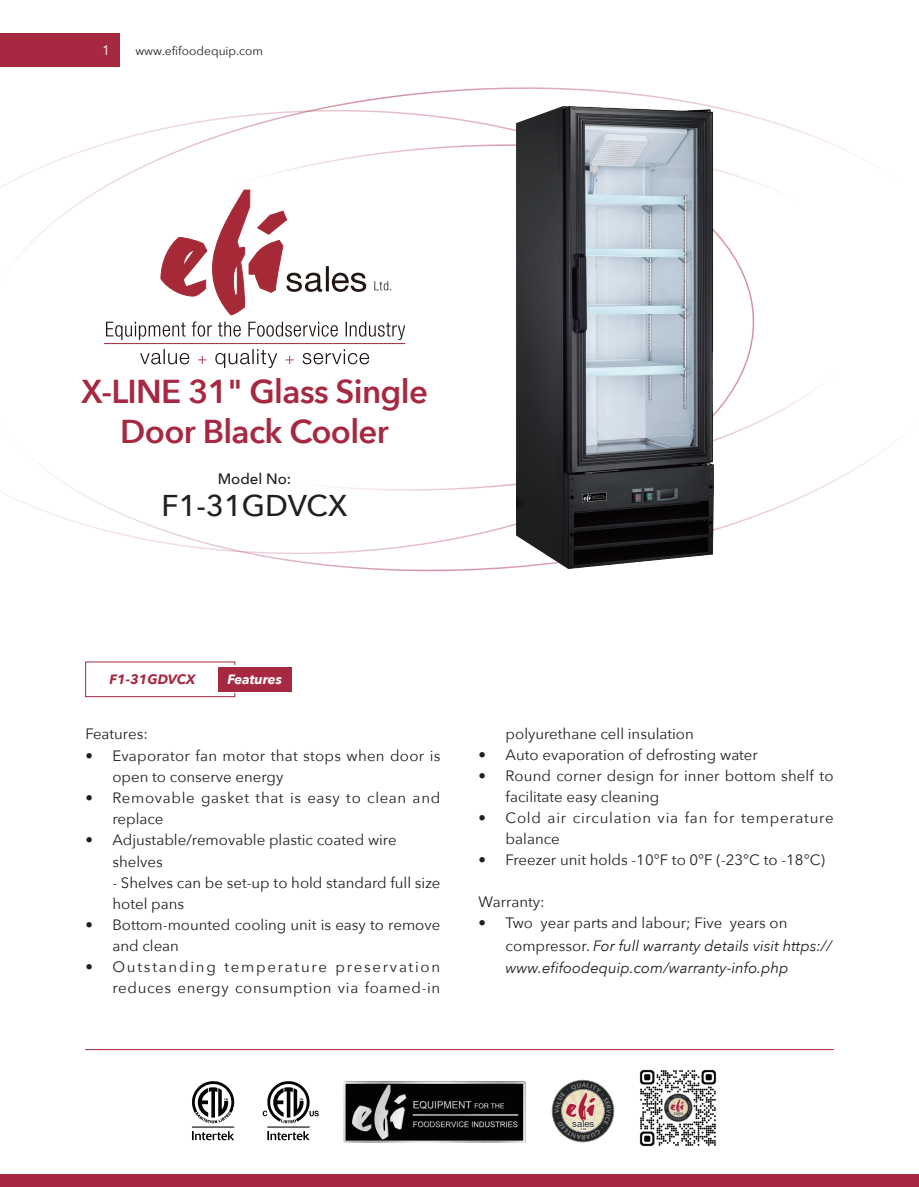
<style>
.page{position:relative;width:919px;height:1187px;background:#fff}
.page>*{position:absolute;margin:0;border:0;box-sizing:border-box;transform-origin:0 0}
.t1{font:600 33px/39.6px "Avenir Next";letter-spacing:-.02em;color:#a72941;text-align:center}
.t2{font:31.95px "Choc ICG";color:#aa1c36}
.t3{font:500 30px "Avenir Next";color:#231f20}
.t4{font:15px/21px "Avenir Next";color:#231f20}
.t5{font:italic 15px/22.5px "Avenir Next";color:#231f20}
.t6{font:15px/21px "Avenir Next";letter-spacing:.1em;color:#231f20;text-align:right}
.t7{font:15px/21px "Avenir Next";letter-spacing:.05em;color:#231f20}
.t8{font:15px/21px "Avenir Next";letter-spacing:.045em;color:#231f20}
.t9{font:500 15px "Avenir Next";color:#231f20}
.t10{font:italic 700 13.5px "Avenir Next";color:#a72941}
.t11{font:italic 700 13.5px "Avenir Next";letter-spacing:-.005em;color:#fff}
.t12{font:13.5px "Avenir Next";color:#fff}
.t13{font:12px "Avenir Next";color:#231f20}
.t14{font:9.6px "Helvetica Neue";letter-spacing:.01em;color:#231f20}
.t15{font:500 3px "Helvetica Neue";color:#231f20}
.s1{font-style:normal}
</style>
<div class="page">
<svg style="left:0;top:87px;width:893px;height:485px"></svg>
<div style="left:85px;top:661px;width:150px;height:36px;border:1px solid #a72941"></div>
<div style="left:87px;top:665px;width:162px;height:27px;background:#fff"></div>
<div style="left:218px;top:667px;width:74px;height:24px;background:#a72941"></div>
<div style="left:0;top:1174px;width:918px;height:12px;background:#a72941"></div>
<hr style="left:85px;top:1049px;width:748px;height:1px;background:#a72941">
<div style="left:0;top:33px;width:119px;height:34px;background:#a72941"></div>
<img style="left:516px;top:106px;width:197px;height:463px">
<img style="left:639px;top:1069px;width:78px;height:78px">
<img style="left:344px;top:1081px;width:181px;height:60px">
<svg style="left:267px;top:1131px;width:42px;height:9px"></svg>
<svg style="left:263px;top:1081px;width:56px;height:42px"></svg>
<hr style="left:267px;top:1126px;width:42px;height:1px;background:#060303">
<svg style="left:192px;top:1131px;width:42px;height:9px"></svg>
<svg style="left:192px;top:1081px;width:42px;height:42px"></svg>
<hr style="left:192px;top:1126px;width:42px;height:1px;background:#060303">
<svg style="left:302px;top:349px;width:67px;height:15px"></svg>
<svg style="left:285px;top:356px;width:9px;height:8px"></svg>
<svg style="left:215px;top:349px;width:62px;height:19px"></svg>
<svg style="left:198px;top:356px;width:8px;height:8px"></svg>
<svg style="left:140px;top:349px;width:49px;height:15px"></svg>
<hr style="left:104px;top:343px;width:301px;height:1px;background:#a62938">
<svg style="left:374px;top:281px;width:17px;height:9px"></svg>
<svg style="left:106px;top:321px;width:299px;height:19px"></svg>
<svg style="left:161px;top:190px;width:205px;height:125px"></svg>
<svg style="left:551px;top:1079px;width:63px;height:63px"></svg>
<p class="t12" style="left:102px;top:38px;width:9px">1</p>
<p class="t13" style="left:135px;top:40px;width:129px">www.efifoodequip.com</p>
<h1 class="t1" style="left:81px;top:371px;width:348px">X-LINE 31" Glass Single<br>Door Black Cooler</h1>
<p class="t9" style="left:218px;top:465px;width:75px">Model No:</p>
<h3 class="t3" style="left:162px;top:480px;width:188px">F1-31GDVCX</h3>
<p class="t10" style="left:109px;top:667px;width:87px">F1-31GDVCX</p>
<p class="t11" style="left:227px;top:667px;width:56px">Features</p>
<p class="t4" style="left:85px;top:722px;width:64px">Features:</p>
<p class="t4" style="left:112px;top:745px;width:329px;text-indent:-27px">• Evaporator fan motor that stops when door is open to conserve energy</p>
<p class="t8" style="left:112px;top:787px;width:329px;text-indent:-27px">• Removable gasket that is easy to clean and replace</p>
<p class="t4" style="left:112px;top:829px;width:286px;text-indent:-27px">• Adjustable/removable plastic coated wire shelves</p>
<p class="t4" style="left:112px;top:871px;width:329px">- Shelves can be set-up to hold standard full size hotel pans</p>
<p class="t4" style="left:112px;top:913px;width:329px;text-indent:-27px">• Bottom-mounted cooling unit is easy to remove and clean</p>
<p class="t6" style="left:85px;top:955px;width:356px">• Outstanding temperature preservation reduces energy consumption via foamed-in</p>
<p class="t4" style="left:505px;top:722px;width:190px">polyurethane cell insulation</p>
<p class="t4" style="left:478px;top:743px;width:281px">• Auto evaporation of defrosting water</p>
<p class="t4" style="left:505px;top:764px;width:329px;text-indent:-27px">• Round corner design for inner bottom shelf to facilitate easy cleaning</p>
<p class="t7" style="left:505px;top:806px;width:329px;text-indent:-27px">• Cold air circulation via fan for temperature balance</p>
<p class="t4" style="left:478px;top:848px;width:348px">• Freezer unit holds -10℉ to 0℉ (-23℃ to -18℃)</p>
<p class="t4" style="left:478px;top:890px;width:67px">Warranty:</p>
<p class="t5" style="left:505px;top:910px;width:328px;text-indent:-27px"><span class="s1">• Two year parts and labour; Five years on compressor.</span> For full warranty details visit https:// www.efifoodequip.com/warranty-info.php</p>
<h2 class="t2" style="left:564px;top:1085px;width:32px">efi</h2>
<p class="t15" style="left:581px;top:1127px;width:7px">Ltd.</p>
<p class="t14" style="left:572px;top:1117px;width:24px">sales</p>
</div>
